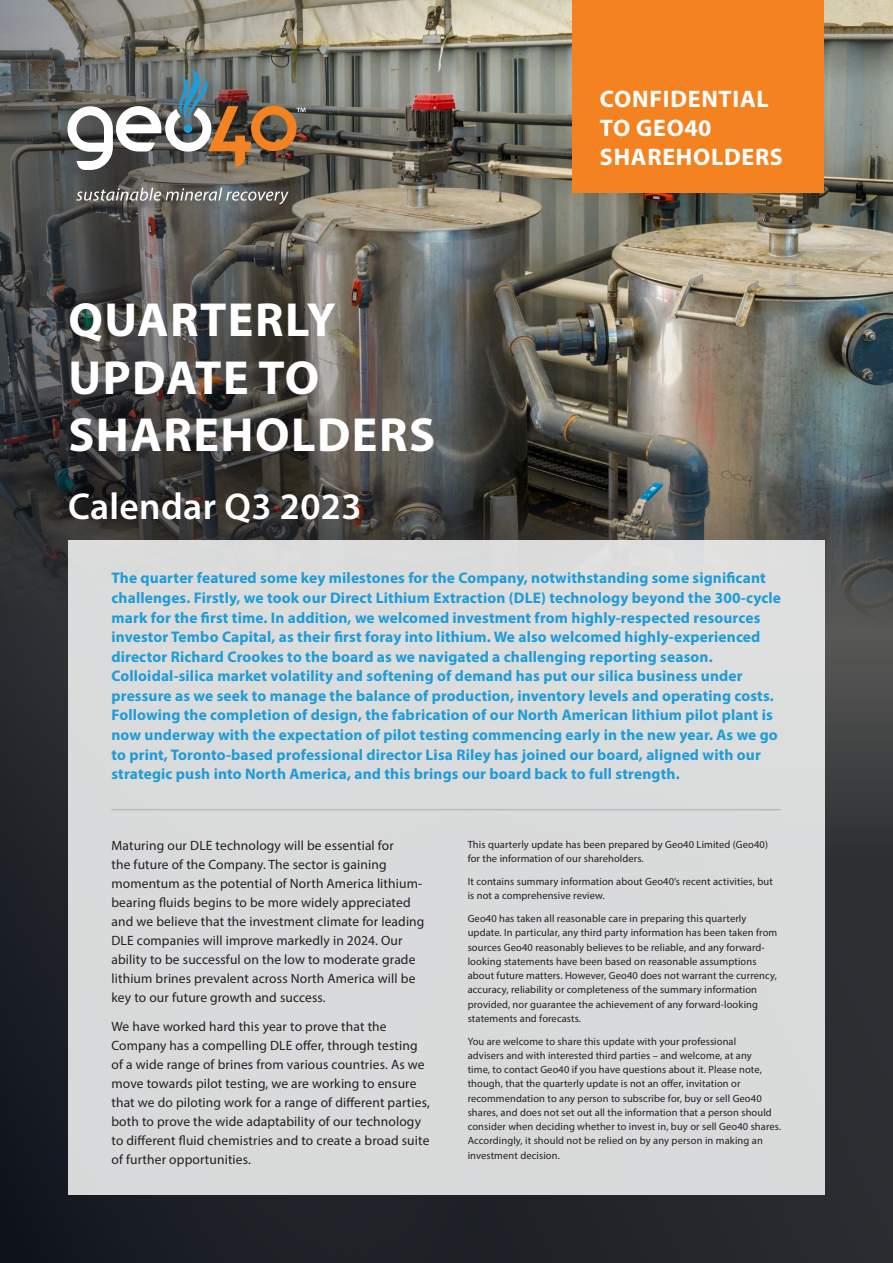
<style>
.page{position:relative;width:893px;height:1263px;background:#fff}
.page>*{position:absolute;margin:0;border:0;box-sizing:border-box;transform-origin:0 0}
.t1{font:700 48.15px/57.8px "Myriad Pro";letter-spacing:.03em;color:#fff}
.t2{font:600 37.5px "Myriad Pro";letter-spacing:.01em;color:#fff}
.t3{font:700 24px/28.8px "Myriad Pro";letter-spacing:.03em;color:#fff}
.t4{font:700 15.45px/19.6px "Myriad Pro";letter-spacing:.01em;color:#1d9cd8}
.t5{font:13.5px/18.9px "Myriad Pro";letter-spacing:.01em;color:#231f20}
.t6{font:10.5px/14.2px "Myriad Pro";letter-spacing:.01em;color:#231f20}
</style>
<div class="page">
<img style="left:0;top:0;width:893px;height:1263px">
<svg style="left:17px;top:57px;width:358px;height:167px;background:#5d5c57"></svg>
<div style="left:68px;top:540px;width:757px;height:655px;background:#d9dbdb"></div>
<div style="left:572px;top:0;width:251px;height:193px;background:#f58220"></div>
<hr style="left:111px;top:809px;width:670px;height:1px;background:#b8babd">
<svg style="left:67px;top:68px;width:239px;height:102px;background:#80786e"></svg>
<svg style="left:76px;top:188px;width:213px;height:16px;background:#7a7a78"></svg>
<h1 class="t1" style="left:69px;top:289px;width:368px">QUARTERLY<br>UPDATE TO<br>SHAREHOLDERS</h1>
<h2 class="t2" style="left:68px;top:482px;width:295px">Calendar Q3 2023</h2>
<h3 class="t3" style="left:600px;top:84px;width:184px">CONFIDENTIAL<br>TO GEO40<br>SHAREHOLDERS</h3>
<p class="t4" style="left:111px;top:568px;width:671px">The quarter featured some key milestones for the Company, notwithstanding some significant challenges. Firstly, we took our Direct Lithium Extraction (DLE) technology beyond the 300-cycle mark for the first time. In addition, we welcomed investment from highly-respected resources investor Tembo Capital, as their first foray into lithium. We also welcomed highly-experienced director Richard Crookes to the board as we navigated a challenging reporting season.<br>Colloidal-silica market volatility and softening of demand has put our silica business under pressure as we seek to manage the balance of production, inventory levels and operating costs.<br>Following the completion of design, the fabrication of our North American lithium pilot plant is now underway with the expectation of pilot testing commencing early in the new year. As we go to print, Toronto-based professional director Lisa Riley has joined our board, aligned with our strategic push into North America, and this brings our board back to full strength.</p>
<p class="t5" style="left:111px;top:836px;width:314px">Maturing our DLE technology will be essential for<br>the future of the Company. The sector is gaining momentum as the potential of North America lithium&shy;bearing fluids begins to be more widely appreciated and we believe that the investment climate for leading DLE companies will improve markedly in 2024. Our ability to be successful on the low to moderate grade lithium brines prevalent across North America will be key to our future growth and success.</p>
<p class="t5" style="left:111px;top:1017px;width:320px">We have worked hard this year to prove that the Company has a compelling DLE offer, through testing of a wide range of brines from various countries. As we move towards pilot testing, we are working to ensure that we do piloting work for a range of different parties, both to prove the wide adaptability of our technology to different fluid chemistries and to create a broad suite of further opportunities.</p>
<p class="t6" style="left:468px;top:837px;width:302px">This quarterly update has been prepared by Geo40 Limited (Geo40) for the information of our shareholders.</p>
<p class="t6" style="left:468px;top:874px;width:307px">It contains summary information about Geo40’s recent activities, but is not a comprehensive review.</p>
<p class="t6" style="left:468px;top:911px;width:311px">Geo40 has taken all reasonable care in preparing this quarterly update. In particular, any third party information has been taken from sources Geo40 reasonably believes to be reliable, and any forward&shy;looking statements have been based on reasonable assumptions about future matters. However, Geo40 does not warrant the currency, accuracy, reliability or completeness of the summary information provided, nor guarantee the achievement of any forward-looking statements and forecasts.</p>
<p class="t6" style="left:468px;top:1034px;width:315px">You are welcome to share this update with your professional<br>advisers and with interested third parties – and welcome, at any<br>time, to contact Geo40 if you have questions about it. Please note, though, that the quarterly update is not an offer, invitation or recommendation to any person to subscribe for, buy or sell Geo40 shares, and does not set out all the information that a person should consider when deciding whether to invest in, buy or sell Geo40 shares.<br>Accordingly, it should not be relied on by any person in making an investment decision.</p>
</div>
